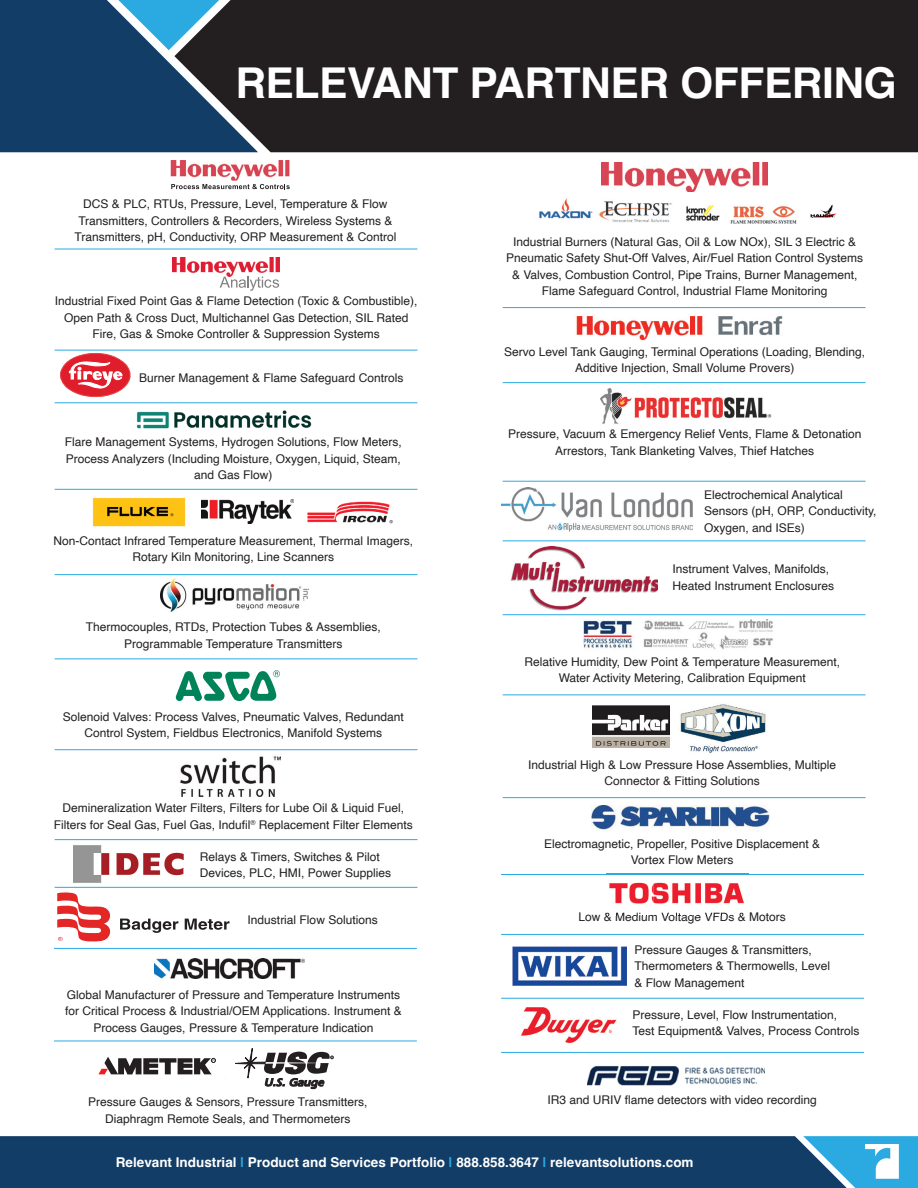
<style>
.page{position:relative;width:918px;height:1188px;background:#fff}
.page>*{position:absolute;margin:0;border:0;box-sizing:border-box;transform-origin:0 0}
.t1{font:700 42.6px "Helvetica";letter-spacing:-.01em;color:#fff}
.t2{font:700 13.5px "Helvetica";color:#fff}
.t3{font:12px/16.5px "Helvetica";color:#231f20;text-align:center}
.s1{color:#2baae1}
</style>
<div class="page">
<div style="left:847px;top:1136px;width:71px;height:52px;background:#2baae1"></div>
<div style="left:0;top:1136px;width:847px;height:52px;background:#123d67"></div>
<div style="left:258px;top:0;width:660px;height:152px;background:#231f20"></div>
<img style="left:866px;top:1145px;width:35px;height:33px">
<svg style="left:0;top:0;width:258px;height:152px;background:#244a6c"></svg>
<img style="left:171px;top:160px;width:118px;height:21px">
<svg style="left:171px;top:184px;width:119px;height:5px"></svg>
<hr style="left:55px;top:249px;width:362px;height:1px;background:#2baae1">
<hr style="left:55px;top:350px;width:362px;height:1px;background:#2baae1">
<hr style="left:55px;top:489px;width:362px;height:1px;background:#2baae1">
<hr style="left:55px;top:574px;width:362px;height:1px;background:#2baae1">
<hr style="left:55px;top:658px;width:362px;height:1px;background:#2baae1">
<hr style="left:55px;top:749px;width:362px;height:1px;background:#2baae1">
<hr style="left:55px;top:839px;width:362px;height:1px;background:#2baae1">
<hr style="left:55px;top:887px;width:362px;height:1px;background:#2baae1">
<hr style="left:54px;top:948px;width:363px;height:1px;background:#2baae1">
<hr style="left:54px;top:1041px;width:363px;height:1px;background:#2baae1">
<img style="left:172px;top:257px;width:107px;height:19px">
<svg style="left:220px;top:277px;width:59px;height:14px"></svg>
<img style="left:123px;top:403px;width:202px;height:26px">
<img style="left:160px;top:579px;width:148px;height:32px">
<img style="left:93px;top:498px;width:93px;height:29px">
<img style="left:201px;top:499px;width:93px;height:24px">
<img style="left:307px;top:501px;width:86px;height:22px">
<svg style="left:176px;top:670px;width:104px;height:31px"></svg>
<img style="left:74px;top:845px;width:110px;height:38px">
<svg style="left:60px;top:353px;width:71px;height:44px"></svg>
<svg style="left:120px;top:919px;width:58px;height:14px"></svg>
<svg style="left:185px;top:919px;width:45px;height:11px"></svg>
<svg style="left:57px;top:892px;width:53px;height:49px"></svg>
<hr style="left:55px;top:402px;width:362px;height:1px;background:#2baae1">
<img style="left:180px;top:756px;width:100px;height:41px">
<img style="left:154px;top:959px;width:150px;height:20px">
<svg style="left:235px;top:1048px;width:98px;height:41px"></svg>
<svg style="left:98px;top:1057px;width:118px;height:17px"></svg>
<img style="left:588px;top:1066px;width:177px;height:20px">
<hr style="left:503px;top:307px;width:363px;height:1px;background:#2baae1">
<hr style="left:503px;top:382px;width:363px;height:1px;background:#2baae1">
<hr style="left:503px;top:481px;width:363px;height:1px;background:#2baae1">
<hr style="left:503px;top:540px;width:363px;height:1px;background:#2baae1">
<hr style="left:503px;top:694px;width:363px;height:1px;background:#2baae1">
<hr style="left:503px;top:797px;width:363px;height:1px;background:#2baae1">
<hr style="left:501px;top:874px;width:363px;height:1px;background:#2baae1">
<hr style="left:501px;top:934px;width:363px;height:1px;background:#2baae1">
<hr style="left:501px;top:1052px;width:363px;height:1px;background:#2baae1">
<hr style="left:501px;top:998px;width:363px;height:1px;background:#2baae1">
<hr style="left:503px;top:614px;width:363px;height:1px;background:#2baae1">
<img style="left:601px;top:389px;width:171px;height:35px">
<img style="left:601px;top:162px;width:167px;height:30px">
<img style="left:686px;top:205px;width:34px;height:16px">
<img style="left:599px;top:201px;width:73px;height:22px">
<img style="left:539px;top:198px;width:54px;height:21px">
<img style="left:730px;top:206px;width:67px;height:18px">
<img style="left:810px;top:204px;width:27px;height:14px">
<img style="left:501px;top:488px;width:192px;height:43px">
<img style="left:583px;top:619px;width:190px;height:31px">
<img style="left:510px;top:547px;width:148px;height:63px">
<img style="left:576px;top:316px;width:207px;height:24px">
<img style="left:680px;top:704px;width:86px;height:49px">
<img style="left:592px;top:705px;width:77px;height:43px">
<img style="left:592px;top:806px;width:178px;height:24px">
<img style="left:606px;top:873px;width:143px;height:40px">
<img style="left:606px;top:913px;width:138px;height:3px">
<img style="left:606px;top:874px;width:143px;height:1px">
<img style="left:512px;top:946px;width:114px;height:40px">
<img style="left:521px;top:1007px;width:96px;height:36px">
<h1 class="t1" style="left:235px;top:57px;width:663px">RELEVANT PARTNER OFFERING</h1>
<p class="t3" style="left:75px;top:196px;width:323px">DCS &amp; PLC, RTUs, Pressure, Level, Temperature &amp; Flow<br>Transmitters, Controllers &amp; Recorders, Wireless Systems &amp;<br>Transmitters, pH, Conductivity, ORP Measurement &amp; Control</p>
<p class="t3" style="left:55px;top:293px;width:364px">Industrial Fixed Point Gas &amp; Flame Detection (Toxic &amp; Combustible),<br>Open Path &amp; Cross Duct, Multichannel Gas Detection, SIL Rated<br>Fire, Gas &amp; Smoke Controller &amp; Suppression Systems</p>
<p class="t3" style="left:139px;top:370px;width:266px">Burner Management &amp; Flame Safeguard Controls</p>
<p class="t3" style="left:65px;top:434px;width:338px">Flare Management Systems, Hydrogen Solutions, Flow Meters,<br>Process Analyzers (Including Moisture, Oxygen, Liquid, Steam, and Gas Flow)</p>
<p class="t3" style="left:54px;top:533px;width:361px">Non-Contact Infrared Temperature Measurement, Thermal Imagers,<br>Rotary Kiln Monitoring, Line Scanners</p>
<p class="t3" style="left:86px;top:619px;width:297px">Thermocouples, RTDs, Protection Tubes &amp; Assemblies,<br>Programmable Temperature Transmitters</p>
<p class="t3" style="left:63px;top:709px;width:342px">Solenoid Valves: Process Valves, Pneumatic Valves, Redundant<br>Control System, Fieldbus Electronics, Manifold Systems</p>
<p class="t3" style="left:54px;top:800px;width:361px">Demineralization Water Filters, Filters for Lube Oil &amp; Liquid Fuel,<br>Filters for Seal Gas, Fuel Gas, Indufil<sup>®</sup> Replacement Filter Elements</p>
<p class="t3" style="left:200px;top:849px;width:193px;text-align:left">Relays &amp; Timers, Switches &amp; Pilot<br>Devices, PLC, HMI, Power Supplies</p>
<p class="t3" style="left:248px;top:912px;width:132px">Industrial Flow Solutions</p>
<p class="t3" style="left:65px;top:986px;width:338px">Global Manufacturer of Pressure and Temperature Instruments for Critical Process &amp; Industrial/OEM Applications. Instrument &amp;<br>Process Gauges, Pressure &amp; Temperature Indication</p>
<p class="t3" style="left:88px;top:1094px;width:281px">Pressure Gauges &amp; Sensors, Pressure Transmitters,<br>Diaphragm Remote Seals, and Thermometers</p>
<p class="t3" style="left:506px;top:234px;width:359px">Industrial Burners (Natural Gas, Oil &amp; Low NOx), SIL 3 Electric &amp; Pneumatic Safety Shut-Off Valves, Air/Fuel Ration Control Systems &amp; Valves, Combustion Control, Pipe Trains, Burner Management, Flame Safeguard Control, Industrial Flame Monitoring</p>
<p class="t3" style="left:504px;top:343px;width:363px">Servo Level Tank Gauging, Terminal Operations (Loading, Blending,<br>Additive Injection, Small Volume Provers)</p>
<p class="t3" style="left:508px;top:426px;width:355px">Pressure, Vacuum &amp; Emergency Relief Vents, Flame &amp; Detonation<br>Arrestors, Tank Blanketing Valves, Thief Hatches</p>
<p class="t3" style="left:704px;top:487px;width:174px;text-align:left">Electrochemical Analytical<br>Sensors (pH, ORP, Conductivity,<br>Oxygen, and ISEs)</p>
<p class="t3" style="left:673px;top:561px;width:163px;text-align:left">Instrument Valves, Manifolds,<br>Heated Instrument Enclosures</p>
<p class="t3" style="left:524px;top:654px;width:317px">Relative Humidity, Dew Point &amp; Temperature Measurement,<br>Water Activity Metering, Calibration Equipment</p>
<p class="t3" style="left:528px;top:756px;width:310px">Industrial High &amp; Low Pressure Hose Assemblies, Multiple<br>Connector &amp; Fitting Solutions</p>
<p class="t3" style="left:544px;top:835px;width:278px">Electromagnetic, Propeller, Positive Displacement &amp;<br>Vortex Flow Meters</p>
<p class="t3" style="left:578px;top:909px;width:209px">Low &amp; Medium Voltage VFDs &amp; Motors</p>
<p class="t3" style="left:634px;top:942px;width:197px;text-align:left">Pressure Gauges &amp; Transmitters,<br>Thermometers &amp; Thermowells, Level &amp; Flow Management</p>
<p class="t3" style="left:632px;top:1007px;width:229px;text-align:left">Pressure, Level, Flow Instrumentation,<br>Test Equipment&amp; Valves, Process Controls</p>
<p class="t3" style="left:547px;top:1091px;width:271px">IR3 and URIV flame detectors with video recording</p>
<p class="t2" style="left:116px;top:1154px;width:579px">Relevant Industrial <span class="s1">|</span> Product and Services Portfolio <span class="s1">|</span> 888.858.3647 <span class="s1">|</span> relevantsolutions.com</p>
</div>
